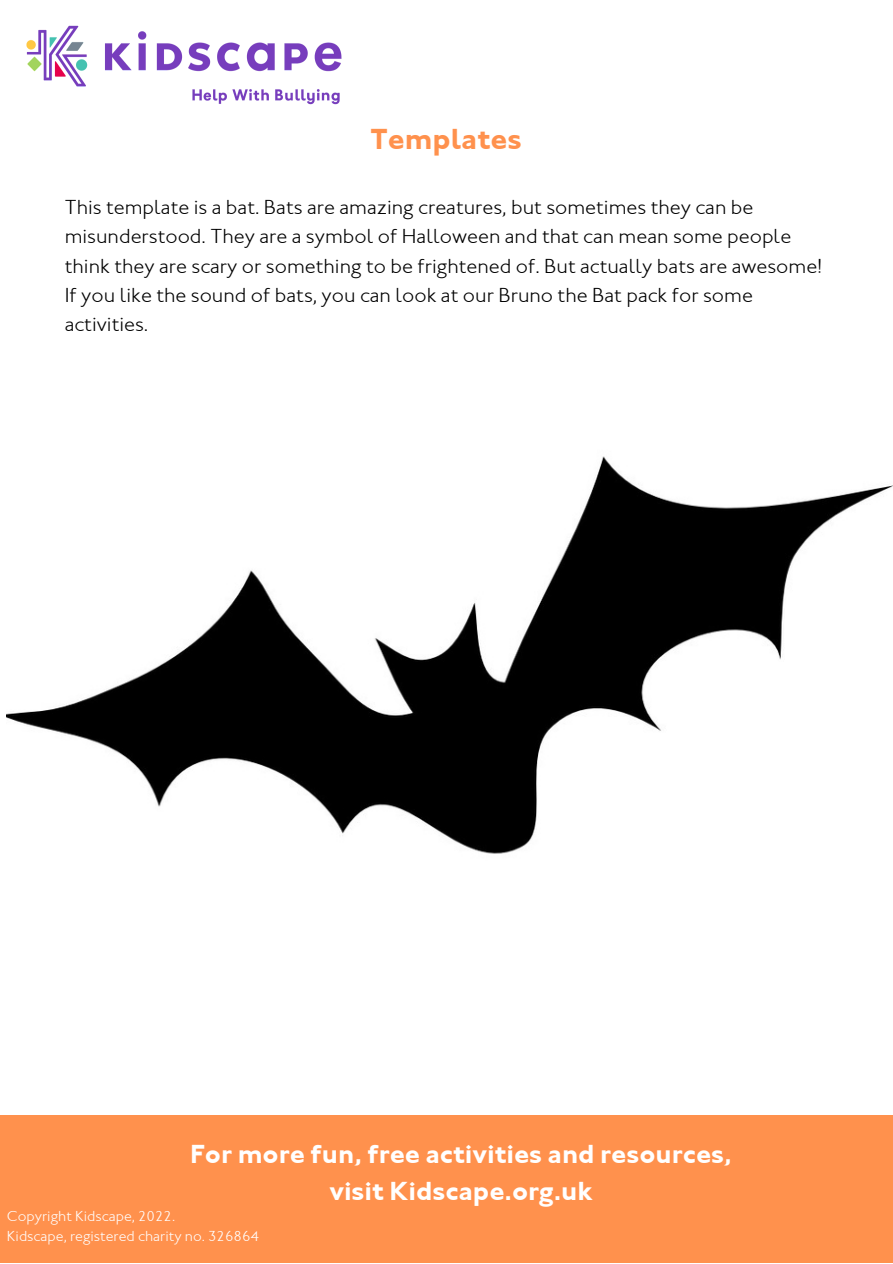
<style>
.page{position:relative;width:893px;height:1264px;background:#fff}
.page>*{position:absolute;margin:0;border:0;box-sizing:border-box;transform-origin:0 0}
.t1{font:30px "Johnston ITCTT Bold";color:#ff914d}
.t2{font:27px/37px "Johnston ITCTT Bold";color:#fff;text-align:center}
.t3{font:21px/29.2px "Johnston ITCTT Light";color:#000}
.t4{font:15px/20.2px "Johnston ITCTT Light";color:#fff}
</style>
<div class="page">
<img style="left:26px;top:25px;width:316px;height:80px">
<div style="left:0;top:1115px;width:892px;height:147px;background:#ff914d"></div>
<img style="left:7px;top:456px;width:885px;height:398px">
<h1 class="t1" style="left:370px;top:121px;width:153px">Templates</h1>
<p class="t3" style="left:65px;top:192px;width:759px">This template is a bat. Bats are amazing creatures, but sometimes they can be misunderstood. They are a symbol of Halloween and that can mean some people think they are scary or something to be frightened of. But actually bats are awesome!<br>If you like the sound of bats, you can look at our Bruno the Bat pack for some activities.</p>
<p class="t2" style="left:190px;top:1135px;width:543px">For more fun, free activities and resources, visit Kidscape.org.uk</p>
<p class="t4" style="left:7px;top:1205px;width:253px">Copyright Kidscape, 2022.<br>Kidscape, registered charity no. 326864</p>
</div>
